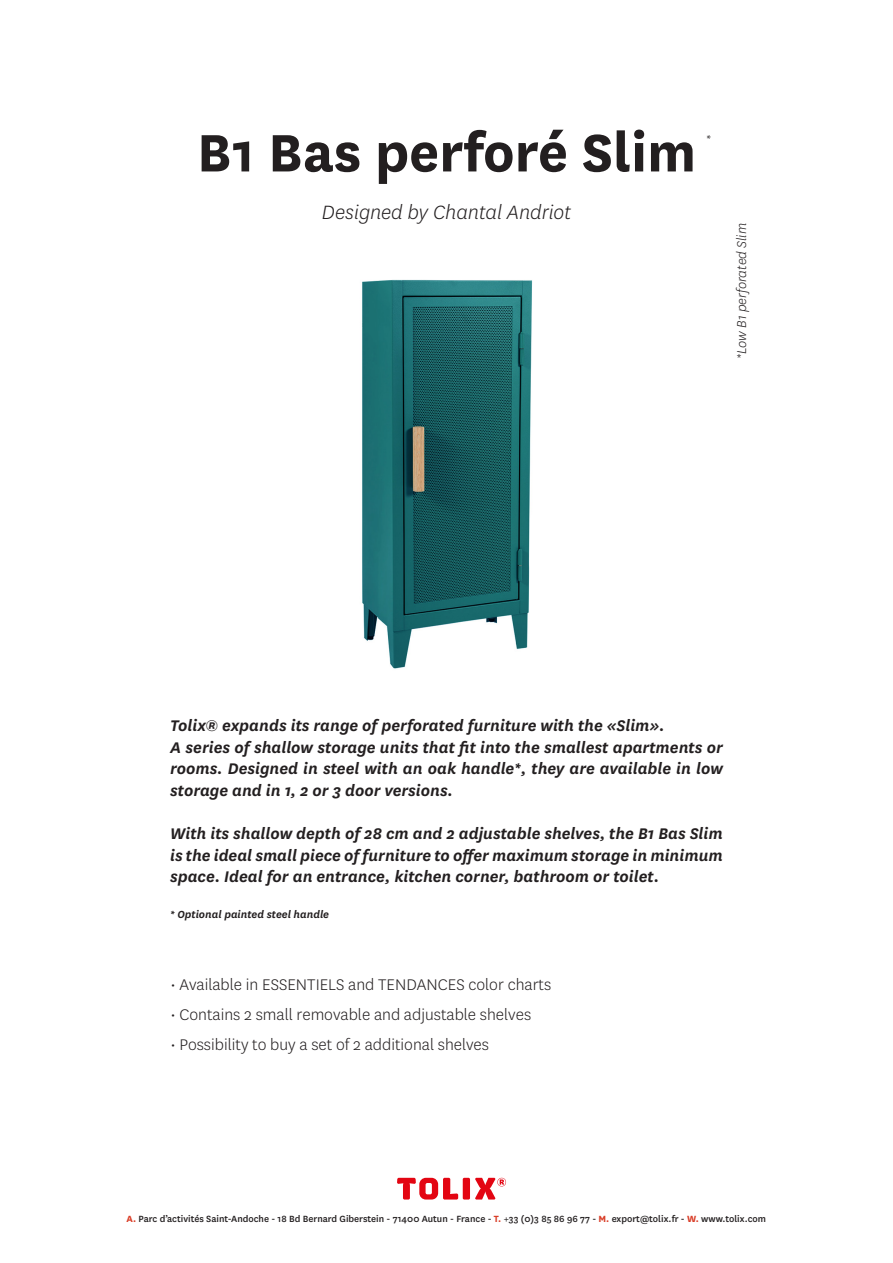
<style>
.page{position:relative;width:893px;height:1263px;background:#fff}
.page>*{position:absolute;margin:0;border:0;box-sizing:border-box;transform-origin:0 0}
.t1{font:700 61.5px "National";color:#231f20}
.t2{font:italic 300 22.5px "National";color:#231f20}
.t3{font:italic 600 18px/21.6px "National";color:#231f20;text-align:justify}
.t4{font:300 18px "National";color:#231f20}
.t5{font:italic 300 15px "National";color:#231f20}
.t6{font:italic 600 12px "National";color:#231f20}
.t7{font:500 10.5px "National";color:#231f20}
.s1{font-weight:700;color:#d93d27}
</style>
<div class="page">
<svg style="left:397px;top:1178px;width:109px;height:21px"></svg>
<img style="left:362px;top:279px;width:171px;height:390px">
<p class="t1" style="left:197px;top:109px;width:501px">B1 Bas perforé Slim</p>
<p class="t2" style="left:322px;top:199px;width:251px">Designed by Chantal Andriot</p>
<p class="t5" style="left:706px;top:130px;width:7px">*</p>
<p class="t5" style="left:733px;top:359px;width:137px;rotate:-90deg">*Low B1 perforated Slim</p>
<p class="t3" style="left:170px;top:714px;width:496px">Tolix® expands its range of perforated furniture with the «Slim».</p>
<p class="t3" style="left:170px;top:735px;width:554px">A series of shallow storage units that fit into the smallest apartments or rooms. Designed in steel with an oak handle*, they are available in low storage and in 1, 2 or 3 door versions.</p>
<p class="t3" style="left:170px;top:822px;width:554px">With its shallow depth of 28 cm and 2 adjustable shelves, the B1 Bas Slim is the ideal small piece of furniture to offer maximum storage in minimum space. Ideal for an entrance, kitchen corner, bathroom or toilet.</p>
<p class="t6" style="left:170px;top:906px;width:160px">* Optional painted steel handle</p>
<p class="t4" style="left:170px;top:973px;width:382px">• Available in ESSENTIELS and TENDANCES color charts</p>
<p class="t4" style="left:170px;top:1003px;width:362px">• Contains 2 small removable and adjustable shelves</p>
<p class="t4" style="left:170px;top:1033px;width:320px">• Possibility to buy a set of 2 additional shelves</p>
<p class="t7" style="left:126px;top:1211px;width:641px"><span class="s1">A.</span> Parc d’activités Saint-Andoche - 18 Bd Bernard Giberstein - 71400 Autun - France - <span class="s1">T.</span> +33 (0)3 85 86 96 77 - <span class="s1">M.</span> export@tolix.fr - <span class="s1">W.</span> www.tolix.com</p>
</div>
